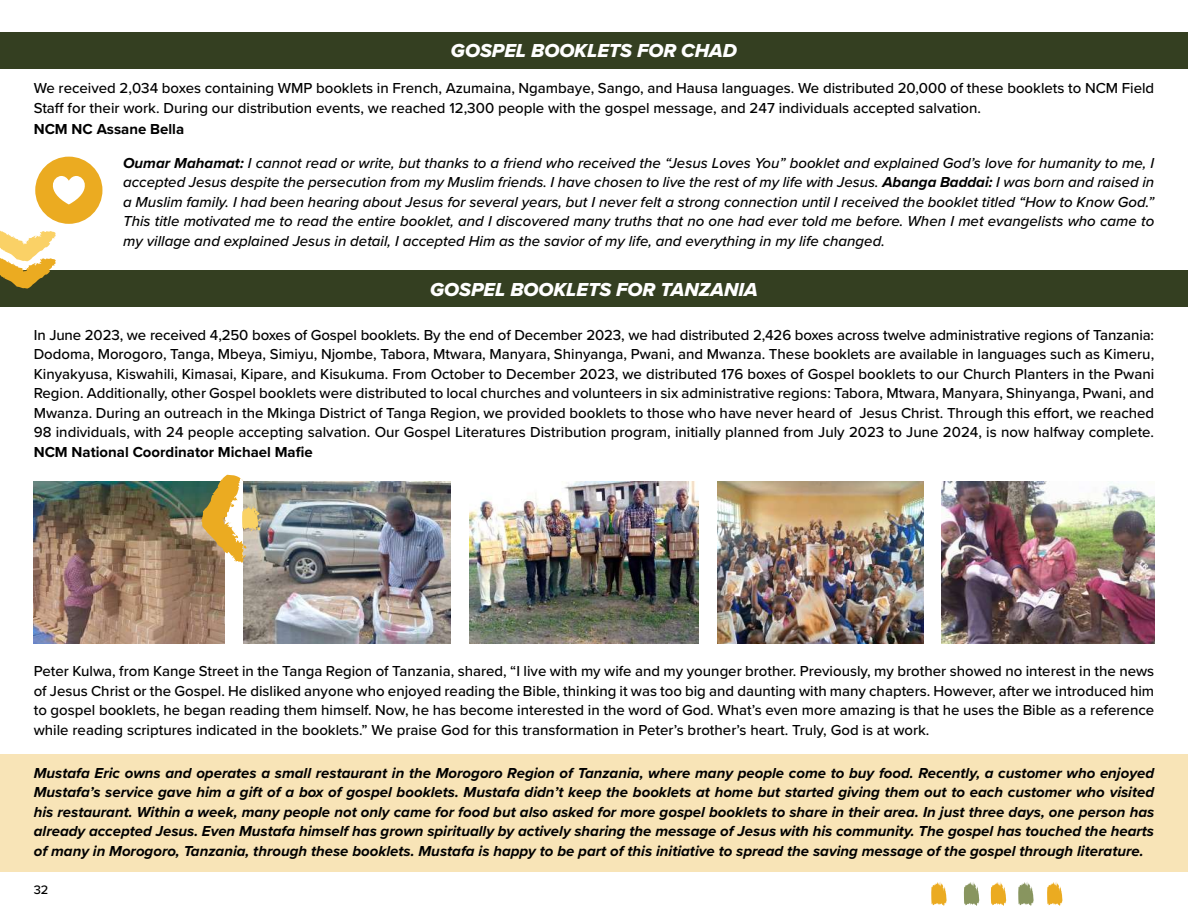
<style>
.page{position:relative;width:1188px;height:918px;background:#fff}
.page>*{position:absolute;margin:0;border:0;box-sizing:border-box;transform-origin:0 0}
.t1{font:19.5px "Proxima Nova Extrabld It";color:#fff}
.t2{font:500 15px/19.5px "Proxima Nova";color:#000;text-align:justify}
.t3{font:italic 700 15px/19.5px "Proxima Nova";color:#000;text-align:justify}
.t4{font:italic 500 15px/19.5px "Proxima Nova";color:#000;text-align:justify}
.t5{font:700 15px "Proxima Nova";color:#000}
.t6{font:500 12.75px "Proxima Nova";color:#000}
.s1{font-weight:700}
</style>
<div class="page">
<div style="left:0;top:754px;width:1188px;height:118px;background:#f8e4b7"></div>
<div style="left:0;top:32px;width:1188px;height:37px;background:#343f21"></div>
<div style="left:0;top:270px;width:1188px;height:37px;background:#343f21"></div>
<img style="left:34px;top:482px;width:191px;height:162px">
<img style="left:718px;top:482px;width:206px;height:162px">
<img style="left:244px;top:482px;width:206px;height:162px">
<img style="left:942px;top:482px;width:212px;height:162px">
<img style="left:470px;top:482px;width:228px;height:162px">
<div style="left:35px;top:157px;width:67px;height:67px;background:#ebab21;border-radius:50%"></div>
<svg style="left:52px;top:176px;width:33px;height:28px"></svg>
<svg style="left:0;top:230px;width:56px;height:59px"></svg>
<svg style="left:201px;top:475px;width:61px;height:88px"></svg>
<svg style="left:1018px;top:882px;width:16px;height:24px"></svg>
<svg style="left:991px;top:882px;width:15px;height:24px"></svg>
<svg style="left:931px;top:882px;width:16px;height:24px"></svg>
<svg style="left:1047px;top:882px;width:15px;height:24px"></svg>
<svg style="left:964px;top:882px;width:15px;height:24px"></svg>
<h1 class="t1" style="left:451px;top:35px;width:288px">GOSPEL BOOKLETS FOR CHAD</h1>
<p class="t2" style="left:34px;top:78px;width:1122px">We received 2,034 boxes containing WMP booklets in French, Azumaina, Ngambaye, Sango, and Hausa languages. We distributed 20,000 of these booklets to NCM Field<br>Staff for their work. During our distribution events, we reached 12,300 people with the gospel message, and 247 individuals accepted salvation.</p>
<p class="t5" style="left:34px;top:118px;width:152px">NCM NC Assane Bella</p>
<p class="t4" style="left:123px;top:152px;width:1033px"><span class="s1">Oumar Mahamat:</span> I cannot read or write, but thanks to a friend who received the “Jesus Loves You” booklet and explained God’s love for humanity to me, I accepted Jesus despite the persecution from my Muslim friends. I have chosen to live the rest of my life with Jesus. <span class="s1">Abanga Baddai:</span> I was born and raised in a Muslim family. I had been hearing about Jesus for several years, but I never felt a strong connection until I received the booklet titled “How to Know God.” This title motivated me to read the entire booklet, and I discovered many truths that no one had ever told me before. When I met evangelists who came to my village and explained Jesus in detail, I accepted Him as the savior of my life, and everything in my life changed.</p>
<h1 class="t1" style="left:430px;top:275px;width:329px">GOSPEL BOOKLETS FOR TANZANIA</h1>
<p class="t2" style="left:34px;top:325px;width:1122px">In June 2023, we received 4,250 boxes of Gospel booklets. By the end of December 2023, we had distributed 2,426 boxes across twelve administrative regions of Tanzania:<br>Dodoma, Morogoro, Tanga, Mbeya, Simiyu, Njombe, Tabora, Mtwara, Manyara, Shinyanga, Pwani, and Mwanza. These booklets are available in languages such as Kimeru, Kinyakyusa, Kiswahili, Kimasai, Kipare, and Kisukuma. From October to December 2023, we distributed 176 boxes of Gospel booklets to our Church Planters in the Pwani Region. Additionally, other Gospel booklets were distributed to local churches and volunteers in six administrative regions: Tabora, Mtwara, Manyara, Shinyanga, Pwani, and Mwanza. During an outreach in the Mkinga District of Tanga Region, we provided booklets to those who have never heard of Jesus Christ. Through this effort, we reached 98 individuals, with 24 people accepting salvation. Our Gospel Literatures Distribution program, initially planned from July 2023 to June 2024, is now halfway complete.</p>
<p class="t5" style="left:34px;top:441px;width:281px">NCM National Coordinator Michael Mafie</p>
<p class="t2" style="left:34px;top:661px;width:1122px">Peter Kulwa, from Kange Street in the Tanga Region of Tanzania, shared, “I live with my wife and my younger brother. Previously, my brother showed no interest in the news of Jesus Christ or the Gospel. He disliked anyone who enjoyed reading the Bible, thinking it was too big and daunting with many chapters. However, after we introduced him to gospel booklets, he began reading them himself. Now, he has become interested in the word of God. What’s even more amazing is that he uses the Bible as a reference while reading scriptures indicated in the booklets.” We praise God for this transformation in Peter’s brother’s heart. Truly, God is at work.</p>
<p class="t3" style="left:34px;top:763px;width:1122px">Mustafa Eric owns and operates a small restaurant in the Morogoro Region of Tanzania, where many people come to buy food. Recently, a customer who enjoyed Mustafa’s service gave him a gift of a box of gospel booklets. Mustafa didn’t keep the booklets at home but started giving them out to each customer who visited his restaurant. Within a week, many people not only came for food but also asked for more gospel booklets to share in their area. In just three days, one person has already accepted Jesus. Even Mustafa himself has grown spiritually by actively sharing the message of Jesus with his community. The gospel has touched the hearts of many in Morogoro, Tanzania, through these booklets. Mustafa is happy to be part of this initiative to spread the saving message of the gospel through literature.</p>
<p class="t6" style="left:34px;top:881px;width:16px">32</p>
</div>
